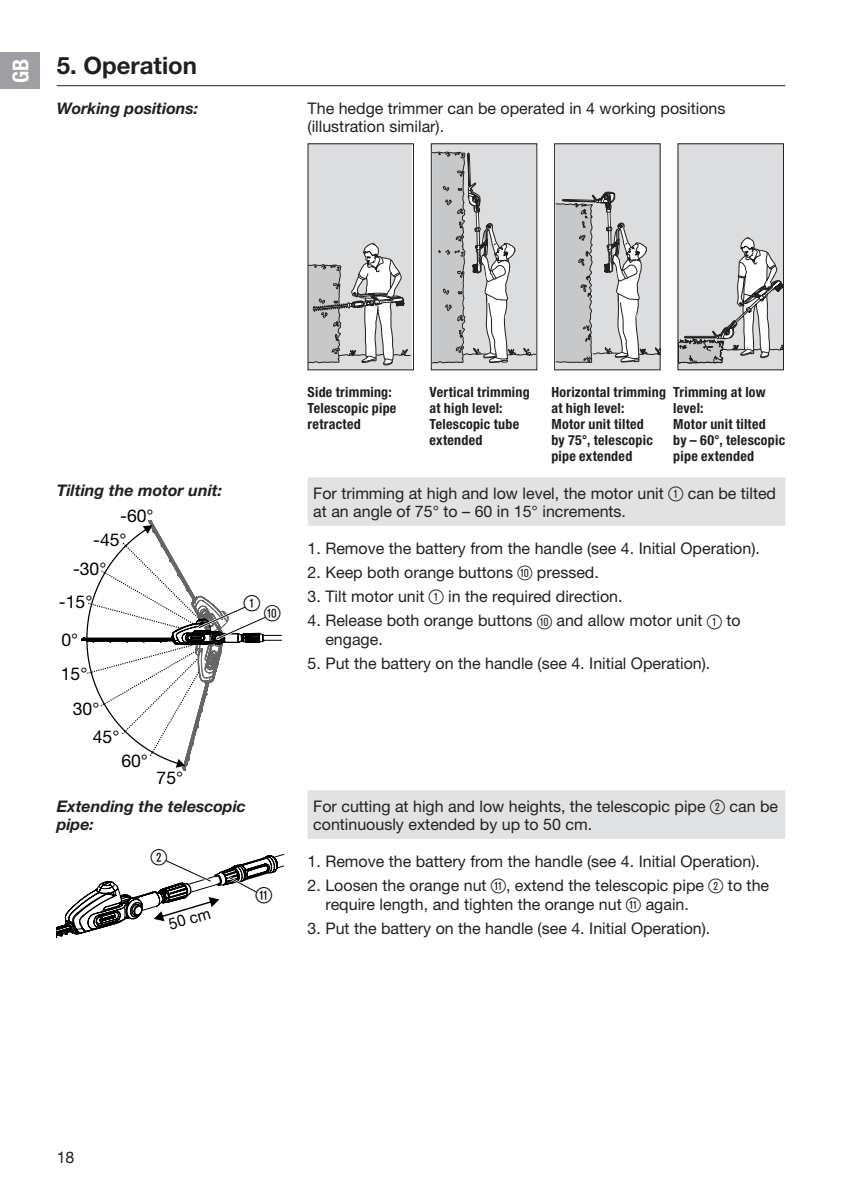
<style>
.page{position:relative;width:842px;height:1191px;background:#fff}
.page>*{position:absolute;margin:0;border:0;box-sizing:border-box;transform-origin:0 0}
.t1{font:700 24px "GARDENA Pro";color:#231f20}
.t2{font:22px "Ziffernim Kreisund Quadrat BQ";color:#000}
.t3{font:22px "GARDENA Pro Bo Cond";color:#fff}
.t4{font:17.6px "GARDENA Pro";color:#000}
.t5{font:16px/18.4px "GARDENA Pro";color:#231f20}
.t6{font:italic 700 16px/18.4px "GARDENA Pro";color:#231f20}
.t7{font:16px "GARDENA Pro";color:#000;scale:.96 1}
.t8{font:14px/16px "GARDENA Pro Bo Cond";letter-spacing:.02em;color:#231f20}
.s1{font-family:"Ziffernim Kreisund Quadrat BQ";font-size:20px}
</style>
<div class="page">
<svg style="left:308px;top:477px;width:477px;height:362px"></svg>
<hr style="left:57px;top:85px;width:728px;height:1px;background:#231f20">
<div style="left:308px;top:144px;width:104px;height:226px;background:#dcdddf"></div>
<svg style="left:310px;top:243px;width:100px;height:122px"></svg>
<div style="left:308px;top:143px;width:106px;height:227px;border:1px solid #231f20"></div>
<div style="left:432px;top:144px;width:104px;height:226px;background:#dcdddf"></div>
<svg style="left:433px;top:152px;width:102px;height:211px"></svg>
<div style="left:431px;top:143px;width:106px;height:227px;border:1px solid #231f20"></div>
<div style="left:556px;top:144px;width:103px;height:226px;background:#dcdddf"></div>
<svg style="left:556px;top:192px;width:102px;height:171px"></svg>
<div style="left:554px;top:143px;width:106px;height:227px;border:1px solid #231f20"></div>
<div style="left:678px;top:144px;width:105px;height:226px;background:#dcdddf"></div>
<svg style="left:679px;top:237px;width:103px;height:127px"></svg>
<div style="left:677px;top:143px;width:107px;height:227px;border:1px solid #231f20"></div>
<svg style="left:81px;top:520px;width:201px;height:251px"></svg>
<svg style="left:57px;top:854px;width:226px;height:84px"></svg>
<div style="left:0;top:53px;width:40px;height:36px;background:#9d9fa2"></div>
<h2 class="t3" style="left:7px;top:83px;width:26px;rotate:-90deg">GB</h2>
<h1 class="t1" style="left:57px;top:50px;width:142px">5. Operation</h1>
<p class="t6" style="left:57px;top:98px;width:143px">Working positions:</p>
<p class="t5" style="left:308px;top:98px;width:419px">The hedge trimmer can be operated in 4 working positions (illustration similar).</p>
<p class="t6" style="left:57px;top:480px;width:167px">Tilting the motor unit:</p>
<p class="t4" style="left:120px;top:505px;width:35px">-60°</p>
<p class="t4" style="left:93px;top:529px;width:35px">-45°</p>
<p class="t4" style="left:73px;top:559px;width:35px">-30°</p>
<p class="t4" style="left:59px;top:591px;width:35px">-15°</p>
<p class="t4" style="left:62px;top:629px;width:18px">0°</p>
<p class="t4" style="left:61px;top:663px;width:28px">15°</p>
<p class="t4" style="left:73px;top:698px;width:28px">30°</p>
<p class="t4" style="left:93px;top:726px;width:28px">45°</p>
<p class="t4" style="left:121px;top:749px;width:28px">60°</p>
<p class="t4" style="left:157px;top:767px;width:28px">75°</p>
<h2 class="t2" style="left:244px;top:590px;width:18px">1</h2>
<h2 class="t2" style="left:264px;top:600px;width:18px">0</h2>
<p class="t6" style="left:57px;top:796px;width:191px">Extending the telescopic pipe:</p>
<h2 class="t2" style="left:151px;top:844px;width:18px">2</h2>
<p class="t7" style="left:166px;top:915px;width:46px;rotate:-16deg">50 cm</p>
<h2 class="t2" style="left:256px;top:883px;width:18px">q</h2>
<p class="t8" style="left:308px;top:384px;width:90px">Side trimming:<br>Telescopic pipe retracted</p>
<p class="t8" style="left:429px;top:384px;width:102px">Vertical trimming at high level:<br>Telescopic tube extended</p>
<p class="t8" style="left:551px;top:384px;width:116px">Horizontal trimming at high level:<br>Motor unit tilted<br>by 75°, telescopic pipe extended</p>
<p class="t8" style="left:673px;top:384px;width:113px">Trimming at low level:<br>Motor unit tilted<br>by – 60°, telescopic pipe extended</p>
<p class="t5" style="left:313px;top:484px;width:464px">For trimming at high and low level, the motor unit <span class="s1">1</span> can be tilted at an angle of 75° to – 60 in 15° increments.</p>
<p class="t5" style="left:308px;top:539px;width:454px">1. Remove the battery from the handle (see 4. Initial Operation).</p>
<p class="t5" style="left:308px;top:563px;width:293px">2. Keep both orange buttons <span class="s1">0</span> pressed.</p>
<p class="t5" style="left:308px;top:587px;width:316px">3. Tilt motor unit <span class="s1">1</span> in the required direction.</p>
<p class="t5" style="left:325px;top:611px;width:417px;text-indent:-18px">4. Release both orange buttons <span class="s1">0</span> and allow motor unit <span class="s1">1</span> to engage.</p>
<p class="t5" style="left:308px;top:654px;width:404px">5. Put the battery on the handle (see 4. Initial Operation).</p>
<p class="t5" style="left:313px;top:797px;width:466px">For cutting at high and low heights, the telescopic pipe <span class="s1">2</span> can be continuously extended by up to 50 cm.</p>
<p class="t5" style="left:308px;top:852px;width:454px">1. Remove the battery from the handle (see 4. Initial Operation).</p>
<p class="t5" style="left:325px;top:876px;width:445px;text-indent:-18px">2. Loosen the orange nut <span class="s1">q</span>, extend the telescopic pipe <span class="s1">2</span> to the require length, and tighten the orange nut <span class="s1">q</span> again.</p>
<p class="t5" style="left:308px;top:918px;width:404px">3. Put the battery on the handle (see 4. Initial Operation).</p>
<p class="t5" style="left:57px;top:1147px;width:19px">18</p>
</div>
